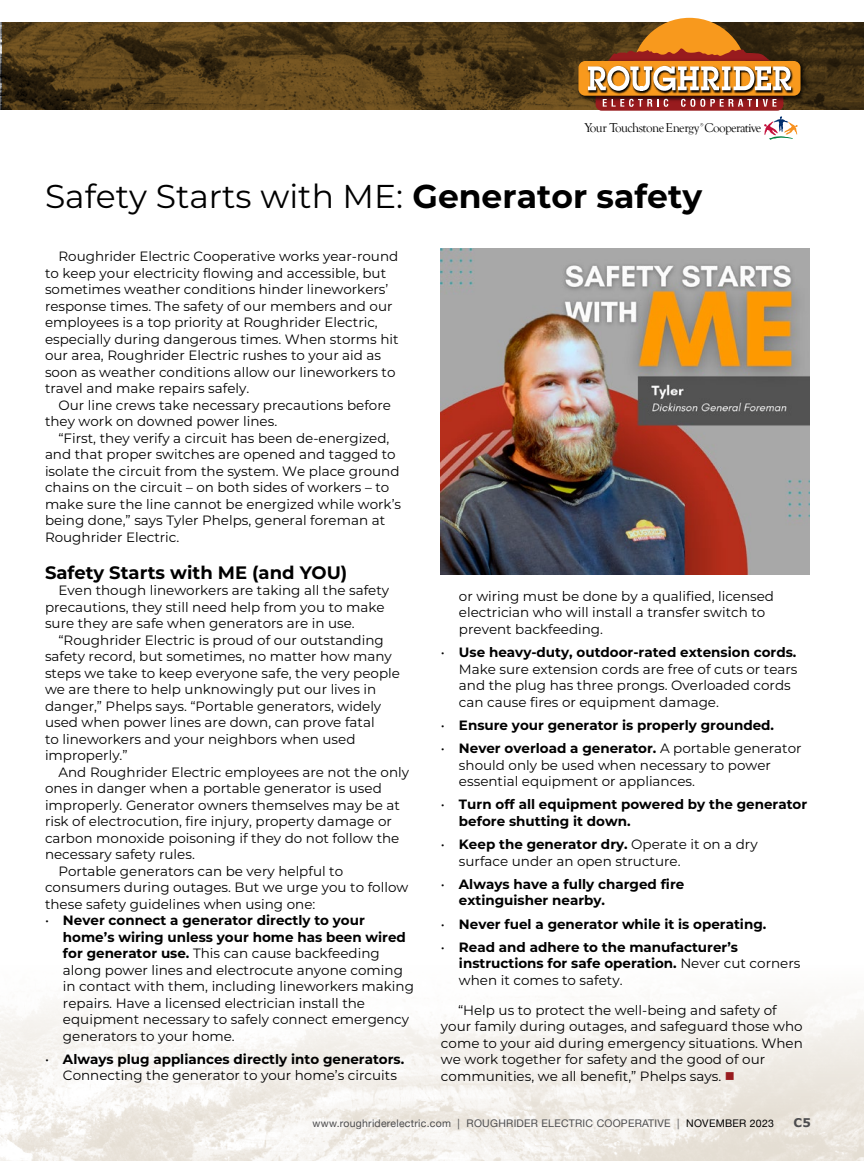
<style>
.page{position:relative;width:864px;height:1161px;background:#fff}
.page>*{position:absolute;margin:0;border:0;box-sizing:border-box;transform-origin:0 0}
.t1{font:33px "Montserrat";color:#000}
.t2{font:700 18px "Montserrat";color:#000}
.t3{font:13.5px/16.5px "Montserrat";color:#000}
.t4{font:700 13.5px/16.5px "Montserrat";color:#000}
.t5{font:13.2px "Goudy Old Style T";letter-spacing:-.05em;color:#000}
.t6{font:700 12px "Verdana";color:#4d4d4f}
.t7{font:10.5px "Helvetica Neue";letter-spacing:.025em;color:#4d4d4f}
.s1{font-weight:700}
.s2{font-weight:400}
.s3{color:#981b1e}
.s4{color:#000}
</style>
<div class="page">
<img style="left:0;top:999px;width:864px;height:162px">
<img style="left:440px;top:248px;width:370px;height:326px">
<svg style="left:2px;top:22px;width:862px;height:88px;background:#513b17"></svg>
<div style="left:596px;top:76px;width:187px;height:35px;background:#981b1e;border-radius:6px"></div>
<img style="left:575px;top:58px;width:233px;height:45px">
<div style="left:578px;top:61px;width:223px;height:35px;background:#f8991d;border-radius:7px"></div>
<svg style="left:603px;top:99px;width:65px;height:8px"></svg>
<svg style="left:681px;top:99px;width:95px;height:8px"></svg>
<img style="left:587px;top:66px;width:207px;height:28px">
<svg style="left:588px;top:18px;width:203px;height:73px"></svg>
<svg style="left:764px;top:116px;width:34px;height:24px"></svg>
<p class="t5" style="left:585px;top:120px;width:178px">Your TouchstoneEnergy Cooperative</p>
<h1 class="t1" style="left:45px;top:173px;width:659px">Safety Starts with ME: <span class="s1">Generator safety</span></h1>
<p class="t3" style="left:45px;top:248px;width:355px;text-indent:14px">Roughrider Electric Cooperative works year-round to keep your electricity flowing and accessible, but sometimes weather conditions hinder lineworkers’ response times. The safety of our members and our employees is a top priority at Roughrider Electric, especially during dangerous times. When storms hit our area, Roughrider Electric rushes to your aid as soon as weather conditions allow our lineworkers to travel and make repairs safely.</p>
<p class="t3" style="left:45px;top:396px;width:348px;text-indent:14px">Our line crews take necessary precautions before they work on downed power lines.</p>
<p class="t3" style="left:45px;top:429px;width:358px;text-indent:14px">“First, they verify a circuit has been de-energized, and that proper switches are opened and tagged to isolate the circuit from the system. We place ground chains on the circuit – on both sides of workers – to make sure the line cannot be energized while work’s being done,” says Tyler Phelps, general foreman at Roughrider Electric.</p>
<h2 class="t2" style="left:45px;top:559px;width:304px">Safety Starts with ME (and YOU)</h2>
<p class="t3" style="left:45px;top:582px;width:346px;text-indent:14px">Even though lineworkers are taking all the safety precautions, they still need help from you to make sure they are safe when generators are in use.</p>
<p class="t3" style="left:45px;top:631px;width:357px;text-indent:14px">“Roughrider Electric is proud of our outstanding safety record, but sometimes, no matter how many steps we take to keep everyone safe, the very people we are there to help unknowingly put our lives in danger,” Phelps says. “Portable generators, widely used when power lines are down, can prove fatal<br>to lineworkers and your neighbors when used improperly.”</p>
<p class="t3" style="left:58px;top:763px;width:352px">And Roughrider Electric employees are not the only</p>
<p class="t3" style="left:45px;top:780px;width:338px">ones in danger when a portable generator is used</p>
<p class="t3" style="left:45px;top:796px;width:356px">improperly. Generator owners themselves may be at</p>
<p class="t3" style="left:45px;top:813px;width:348px">risk of electrocution, fire injury, property damage or</p>
<p class="t3" style="left:45px;top:829px;width:356px">carbon monoxide poisoning if they do not follow the</p>
<p class="t3" style="left:45px;top:846px;width:151px">necessary safety rules.</p>
<p class="t3" style="left:58px;top:862px;width:286px">Portable generators can be very helpful to</p>
<p class="t3" style="left:45px;top:879px;width:365px">consumers during outages. But we urge you to follow</p>
<p class="t3" style="left:45px;top:895px;width:272px">these safety guidelines when using one:</p>
<p class="t3" style="left:63px;top:912px;width:353px;text-indent:-18px">• <span class="s1">Never connect a generator directly to your home’s wiring unless your home has been wired for generator use.</span> This can cause backfeeding along power lines and electrocute anyone coming in contact with them, including lineworkers making repairs. Have a licensed electrician install the equipment necessary to safely connect emergency generators to your home.</p>
<p class="t3" style="left:63px;top:1050px;width:343px;text-indent:-18px">• <span class="s1">Always plug appliances directly into generators.<br></span>Connecting the generator to your home’s circuits</p>
<p class="t3" style="left:459px;top:587px;width:317px">or wiring must be done by a qualified, licensed electrician who will install a transfer switch to prevent backfeeding.</p>
<p class="t3" style="left:459px;top:644px;width:340px;text-indent:-18px">• <span class="s1">Use heavy-duty, outdoor-rated extension cords.<br></span>Make sure extension cords are free of cuts or tears and the plug has three prongs. Overloaded cords can cause fires or equipment damage.</p>
<p class="t4" style="left:441px;top:716px;width:335px"><span class="s2">•</span> Ensure your generator is properly grounded.</p>
<p class="t3" style="left:459px;top:740px;width:344px;text-indent:-18px">• <span class="s1">Never overload a generator.</span> A portable generator should only be used when necessary to power essential equipment or appliances.</p>
<p class="t4" style="left:459px;top:796px;width:350px;text-indent:-18px"><span class="s2">•</span> Turn off all equipment powered by the generator before shutting it down.</p>
<p class="t3" style="left:459px;top:836px;width:300px;text-indent:-18px">• <span class="s1">Keep the generator dry.</span> Operate it on a dry surface under an open structure.</p>
<p class="t4" style="left:459px;top:875px;width:227px;text-indent:-18px"><span class="s2">•</span> Always have a fully charged fire extinguisher nearby.</p>
<p class="t4" style="left:441px;top:915px;width:327px"><span class="s2">•</span> Never fuel a generator while it is operating.</p>
<p class="t4" style="left:459px;top:938px;width:343px;text-indent:-18px"><span class="s2">•</span> Read and adhere to the manufacturer’s instructions for safe operation. <span class="s2">Never cut corners when it comes to safety.</span></p>
<p class="t3" style="left:441px;top:1001px;width:363px;text-indent:17px">“Help us to protect the well-being and safety of your family during outages, and safeguard those who come to your aid during emergency situations. When we work together for safety and the good of our communities, we all benefit,” Phelps says. <span class="s3">■</span></p>
<p class="t7" style="left:313px;top:1115px;width:463px">www.roughriderelectric.com | ROUGHRIDER ELECTRIC COOPERATIVE | <span class="s4">NOVEMBER 2023</span></p>
<p class="t6" style="left:793px;top:1114px;width:19px">C5</p>
</div>
